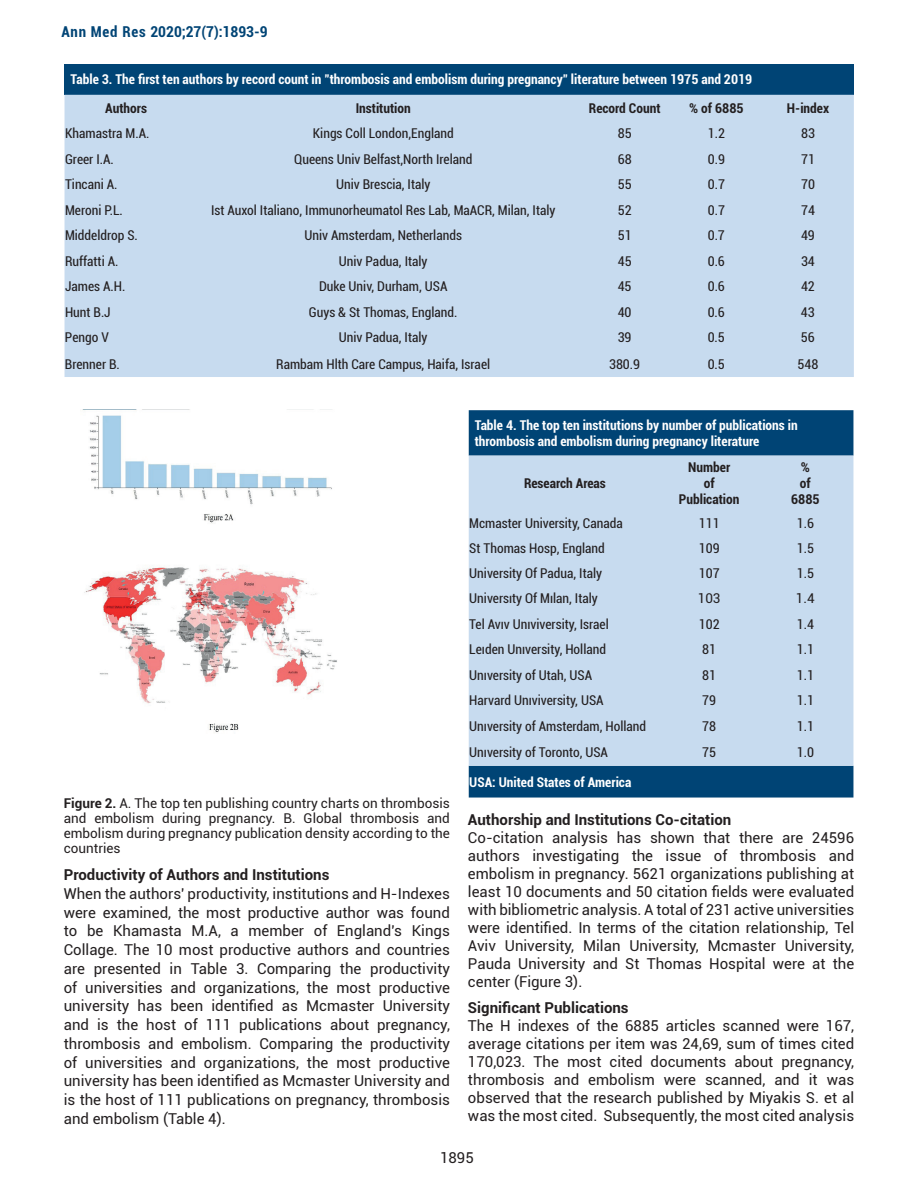
<style>
.page{position:relative;width:918px;height:1188px;background:#fff}
.page>*{position:absolute;margin:0;border:0;box-sizing:border-box;transform-origin:0 0}
.t1{font:15px/18px "Roboto";color:#231f20;text-align:justify}
.t2{font:700 15px "Roboto";color:#231f20}
.t3{font:700 condensed 15px "Roboto";color:#004475}
.t4{font:condensed 13.5px "Roboto";color:#231f20}
.t5{font:700 condensed 13.5px/16.2px "Roboto";color:#fff}
.t6{font:13.5px/15px "Roboto";color:#231f20;text-align:justify}
.t7{font:700 condensed 13.5px/16.2px "Roboto";color:#231f20;text-align:center}
.s1{font-weight:700}
</style>
<div class="page">
<div style="left:65px;top:65px;width:789px;height:30px;background:#004475"></div>
<div style="left:65px;top:95px;width:789px;height:282px;background:#c7dbef"></div>
<img style="left:82px;top:409px;width:255px;height:324px">
<div style="left:469px;top:410px;width:384px;height:388px;background:#004475"></div>
<div style="left:469px;top:456px;width:384px;height:310px;background:#c7dbef"></div>
<p class="t3" style="left:61px;top:21px;width:208px">Ann Med Res 2020;27(7):1893-9</p>
<p class="t5" style="left:71px;top:71px;width:683px">Table 3. The first ten authors by record count in "thrombosis and embolism during pregnancy" literature between 1975 and 2019</p>
<p class="t7" style="left:105px;top:99px;width:43px">Authors</p>
<p class="t7" style="left:356px;top:99px;width:57px">Institution</p>
<p class="t7" style="left:589px;top:99px;width:73px">Record Count</p>
<p class="t7" style="left:689px;top:99px;width:56px">% of 6885</p>
<p class="t7" style="left:787px;top:99px;width:44px">H-index</p>
<p class="t4" style="left:65px;top:124px;width:86px">Khamastra M.A.</p>
<p class="t4" style="left:313px;top:124px;width:142px">Kings Coll London,England</p>
<p class="t4" style="left:618px;top:124px;width:15px">85</p>
<p class="t4" style="left:708px;top:124px;width:19px">1.2</p>
<p class="t4" style="left:801px;top:124px;width:15px">83</p>
<p class="t4" style="left:65px;top:149px;width:50px">Greer I.A.</p>
<p class="t4" style="left:294px;top:149px;width:180px">Queens Univ Belfast,North Ireland</p>
<p class="t4" style="left:618px;top:149px;width:15px">68</p>
<p class="t4" style="left:708px;top:149px;width:19px">0.9</p>
<p class="t4" style="left:801px;top:149px;width:15px">71</p>
<p class="t4" style="left:65px;top:175px;width:54px">Tincani A.</p>
<p class="t4" style="left:336px;top:175px;width:96px">Univ Brescia, Italy</p>
<p class="t4" style="left:618px;top:175px;width:15px">55</p>
<p class="t4" style="left:708px;top:175px;width:19px">0.7</p>
<p class="t4" style="left:801px;top:175px;width:15px">70</p>
<p class="t4" style="left:65px;top:200px;width:59px">Meroni P.L.</p>
<p class="t4" style="left:211px;top:200px;width:346px">Ist Auxol Italiano, Immunorheumatol Res Lab, MaACR, Milan, Italy</p>
<p class="t4" style="left:618px;top:200px;width:15px">52</p>
<p class="t4" style="left:708px;top:200px;width:19px">0.7</p>
<p class="t4" style="left:801px;top:200px;width:15px">74</p>
<p class="t4" style="left:65px;top:226px;width:74px">Middeldrop S.</p>
<p class="t4" style="left:305px;top:226px;width:159px">Univ Amsterdam, Netherlands</p>
<p class="t4" style="left:618px;top:226px;width:15px">51</p>
<p class="t4" style="left:708px;top:226px;width:19px">0.7</p>
<p class="t4" style="left:801px;top:226px;width:15px">49</p>
<p class="t4" style="left:65px;top:252px;width:55px">Ruffatti A.</p>
<p class="t4" style="left:339px;top:252px;width:90px">Univ Padua, Italy</p>
<p class="t4" style="left:618px;top:252px;width:15px">45</p>
<p class="t4" style="left:708px;top:252px;width:19px">0.6</p>
<p class="t4" style="left:801px;top:252px;width:15px">34</p>
<p class="t4" style="left:65px;top:277px;width:62px">James A.H.</p>
<p class="t4" style="left:319px;top:277px;width:130px">Duke Univ, Durham, USA</p>
<p class="t4" style="left:618px;top:277px;width:15px">45</p>
<p class="t4" style="left:708px;top:277px;width:19px">0.6</p>
<p class="t4" style="left:801px;top:277px;width:15px">42</p>
<p class="t4" style="left:65px;top:303px;width:47px">Hunt B.J</p>
<p class="t4" style="left:309px;top:303px;width:150px">Guys &amp; St Thomas, England.</p>
<p class="t4" style="left:618px;top:303px;width:15px">40</p>
<p class="t4" style="left:708px;top:303px;width:19px">0.6</p>
<p class="t4" style="left:801px;top:303px;width:15px">43</p>
<p class="t4" style="left:65px;top:328px;width:45px">Pengo V</p>
<p class="t4" style="left:339px;top:328px;width:90px">Univ Padua, Italy</p>
<p class="t4" style="left:618px;top:328px;width:15px">39</p>
<p class="t4" style="left:708px;top:328px;width:19px">0.5</p>
<p class="t4" style="left:801px;top:328px;width:15px">56</p>
<p class="t4" style="left:65px;top:354px;width:56px">Brenner B.</p>
<p class="t4" style="left:276px;top:354px;width:216px">Rambam Hlth Care Campus, Haifa, Israel</p>
<p class="t4" style="left:609px;top:354px;width:33px">380.9</p>
<p class="t4" style="left:708px;top:354px;width:19px">0.5</p>
<p class="t4" style="left:798px;top:354px;width:22px">548</p>
<p class="t5" style="left:475px;top:416px;width:325px">Table 4. The top ten institutions by number of publications in thrombosis and embolism during pregnancy literature</p>
<p class="t7" style="left:524px;top:474px;width:83px">Research Areas</p>
<p class="t7" style="left:679px;top:458px;width:62px">Number<br>of<br>Publication</p>
<p class="t7" style="left:791px;top:458px;width:30px">%<br>of<br>6885</p>
<p class="t6" style="left:64px;top:795px;width:388px"><span class="s1">Figure 2.</span> A. The top ten publishing country charts on thrombosis and embolism during pregnancy. B. Global thrombosis and embolism during pregnancy publication density according to the countries</p>
<p class="t2" style="left:64px;top:864px;width:267px">Productivity of Authors and Institutions</p>
<p class="t1" style="left:64px;top:884px;width:388px;line-height:18.8px">When the authors' productivity, institutions and H-Indexes were examined, the most productive author was found to be Khamasta M.A, a member of England's Kings Collage. The 10 most productive authors and countries are presented in Table 3. Comparing the productivity of universities and organizations, the most productive university has been identified as Mcmaster University and is the host of 111 publications about pregnancy, thrombosis and embolism. Comparing the productivity of universities and organizations, the most productive university has been identified as Mcmaster University and is the host of 111 publications on pregnancy, thrombosis and embolism (Table 4).</p>
<p class="t4" style="left:469px;top:514px;width:155px">Mcmaster University, Canada</p>
<p class="t4" style="left:699px;top:514px;width:22px">111</p>
<p class="t4" style="left:797px;top:514px;width:19px">1.6</p>
<p class="t4" style="left:469px;top:539px;width:137px">St Thomas Hosp, England</p>
<p class="t4" style="left:699px;top:539px;width:22px">109</p>
<p class="t4" style="left:797px;top:539px;width:19px">1.5</p>
<p class="t4" style="left:469px;top:564px;width:134px">University Of Padua, Italy</p>
<p class="t4" style="left:699px;top:564px;width:22px">107</p>
<p class="t4" style="left:797px;top:564px;width:19px">1.5</p>
<p class="t4" style="left:469px;top:589px;width:130px">Universıty Of Mılan, Italy</p>
<p class="t6" style="left:698px;top:591px;width:24px">103</p>
<p class="t6" style="left:796px;top:591px;width:20px">1.4</p>
<p class="t4" style="left:469px;top:615px;width:141px">Tel Avıv Unıviversity, Israel</p>
<p class="t4" style="left:699px;top:615px;width:22px">102</p>
<p class="t4" style="left:797px;top:615px;width:19px">1.4</p>
<p class="t4" style="left:469px;top:640px;width:138px">Leıden Unıversity, Holland</p>
<p class="t4" style="left:702px;top:640px;width:15px">81</p>
<p class="t4" style="left:797px;top:640px;width:19px">1.1</p>
<p class="t4" style="left:469px;top:666px;width:124px">Unıversity of Utah, USA</p>
<p class="t4" style="left:702px;top:666px;width:15px">81</p>
<p class="t4" style="left:797px;top:666px;width:19px">1.1</p>
<p class="t4" style="left:469px;top:691px;width:136px">Harvard Unıviversity, USA</p>
<p class="t4" style="left:702px;top:691px;width:15px">79</p>
<p class="t4" style="left:797px;top:691px;width:19px">1.1</p>
<p class="t4" style="left:469px;top:717px;width:178px">Unıversity of Amsterdam, Holland</p>
<p class="t4" style="left:702px;top:717px;width:15px">78</p>
<p class="t4" style="left:797px;top:717px;width:19px">1.1</p>
<p class="t4" style="left:469px;top:743px;width:140px">Unıversity of Toronto, USA</p>
<p class="t4" style="left:702px;top:743px;width:15px">75</p>
<p class="t4" style="left:797px;top:743px;width:19px">1.0</p>
<p class="t5" style="left:469px;top:773px;width:164px">USA: United States of America</p>
<p class="t2" style="left:468px;top:809px;width:265px">Authorship and Institutions Co-citation</p>
<p class="t1" style="left:468px;top:828px;width:388px">Co-citation analysis has shown that there are 24596 authors investigating the issue of thrombosis and embolism in pregnancy. 5621 organizations publishing at least 10 documents and 50 citation fields were evaluated with bibliometric analysis. A total of 231 active universities were identified. In terms of the citation relationship, Tel Aviv University, Milan University, Mcmaster University, Pauda University and St Thomas Hospital were at the center (Figure 3).</p>
<p class="t2" style="left:468px;top:997px;width:162px">Significant Publications</p>
<p class="t1" style="left:468px;top:1016px;width:388px">The H indexes of the 6885 articles scanned were 167, average citations per item was 24,69, sum of times cited 170,023. The most cited documents about pregnancy, thrombosis and embolism were scanned, and it was observed that the research published by Miyakis S. et al was the most cited. Subsequently, the most cited analysis</p>
<p class="t1" style="left:440px;top:1148px;width:35px">1895</p>
</div>
